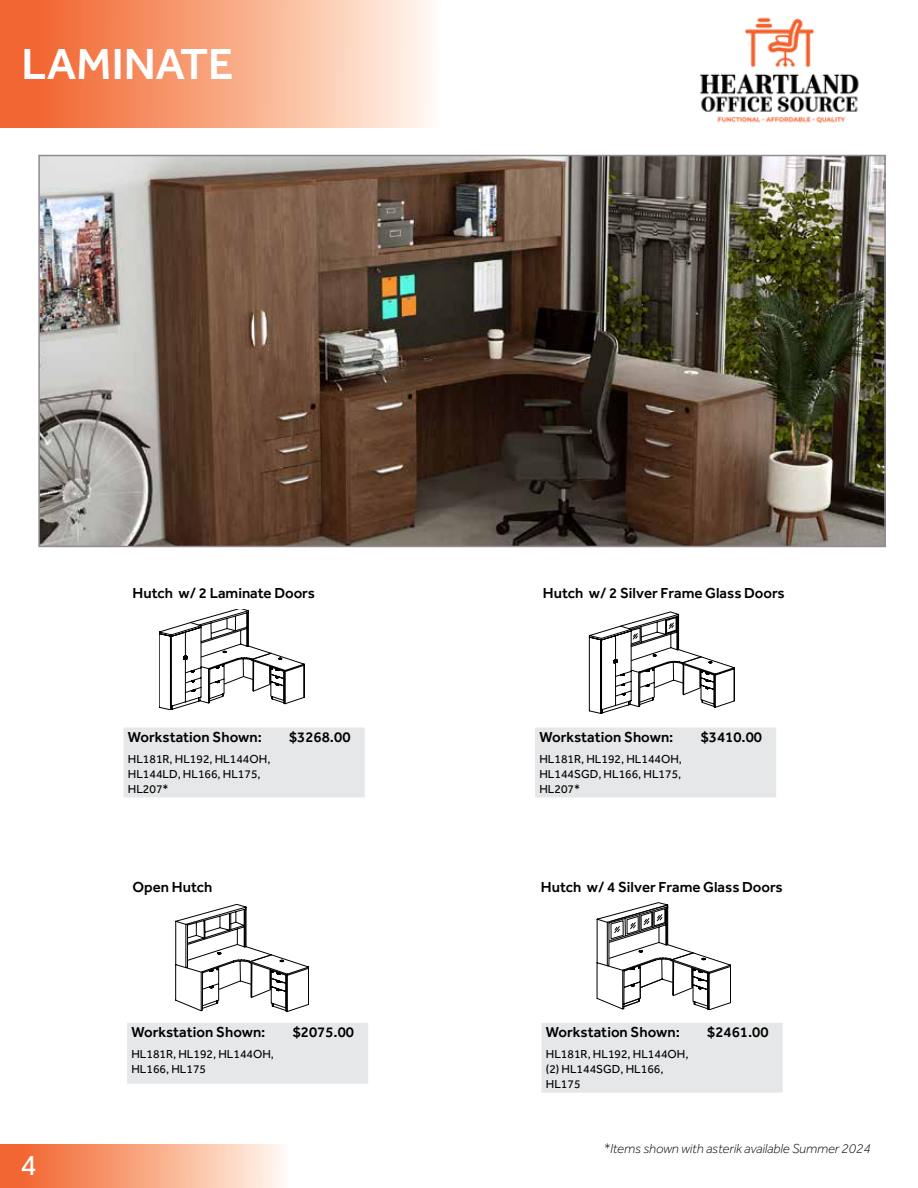
<style>
.page{position:relative;width:918px;height:1188px;background:#fff}
.page>*{position:absolute;margin:0;border:0;box-sizing:border-box;transform-origin:0 0}
.t1{font:500 45px "Effra";color:#fff}
.t2{font:30px "Effra";color:#fff}
.t3{font:500 15px "Effra";color:#000}
.t4{font:italic 300 13.5px "Effra";color:#000}
.t5{font:12px/15px "Effra";color:#000}
</style>
<div class="page">
<img style="left:699px;top:17px;width:160px;height:107px">
<svg style="left:0;top:0;width:433px;height:127px;background:#f8a783"></svg>
<div style="left:0;top:1145px;width:304px;height:43px;background:linear-gradient(to right,#f15b1f,#fffffa)"></div>
<svg style="left:176px;top:904px;width:133px;height:108px"></svg>
<svg style="left:589px;top:612px;width:145px;height:102px"></svg>
<svg style="left:597px;top:903px;width:134px;height:107px"></svg>
<div style="left:127px;top:1023px;width:241px;height:61px;background:#e6e7e8"></div>
<div style="left:542px;top:1023px;width:241px;height:70px;background:#e6e7e8"></div>
<div style="left:535px;top:728px;width:241px;height:69px;background:#e6e7e8"></div>
<img style="left:41px;top:158px;width:842px;height:386px">
<div style="left:38px;top:155px;width:848px;height:392px;border:2px solid #938a91"></div>
<svg style="left:159px;top:609px;width:145px;height:101px"></svg>
<div style="left:124px;top:728px;width:241px;height:69px;background:#e6e7e8"></div>
<h1 class="t1" style="left:22px;top:37px;width:214px">LAMINATE</h1>
<p class="t3" style="left:133px;top:584px;width:184px">Hutch w/ 2 Laminate Doors</p>
<p class="t3" style="left:543px;top:584px;width:243px">Hutch w/ 2 Silver Frame Glass Doors</p>
<p class="t3" style="left:128px;top:728px;width:136px">Workstation Shown:</p>
<p class="t5" style="left:128px;top:751px;width:144px">HL181R, HL192, HL144OH,<br>HL144LD, HL166, HL175,<br>HL207*</p>
<p class="t3" style="left:289px;top:728px;width:63px">$3268.00</p>
<p class="t3" style="left:539px;top:728px;width:136px">Workstation Shown:</p>
<p class="t5" style="left:539px;top:751px;width:144px;text-align:justify">HL181R, HL192, HL144OH, HL144SGD, HL166, HL175, HL207*</p>
<p class="t3" style="left:701px;top:728px;width:63px">$3410.00</p>
<p class="t3" style="left:133px;top:879px;width:81px">Open Hutch</p>
<p class="t3" style="left:541px;top:879px;width:243px">Hutch w/ 4 Silver Frame Glass Doors</p>
<h2 class="t2" style="left:21px;top:1147px;width:18px">4</h2>
<p class="t3" style="left:131px;top:1023px;width:136px">Workstation Shown:</p>
<p class="t5" style="left:131px;top:1047px;width:144px">HL181R, HL192, HL144OH,<br>HL166, HL175</p>
<p class="t3" style="left:293px;top:1023px;width:63px">$2075.00</p>
<p class="t3" style="left:546px;top:1023px;width:136px">Workstation Shown:</p>
<p class="t5" style="left:546px;top:1047px;width:144px">HL181R, HL192, HL144OH, (2) HL144SGD, HL166,<br>HL175</p>
<p class="t3" style="left:707px;top:1023px;width:63px">$2461.00</p>
<p class="t4" style="left:604px;top:1141px;width:269px">*Items shown with asterik available Summer 2024</p>
</div>
